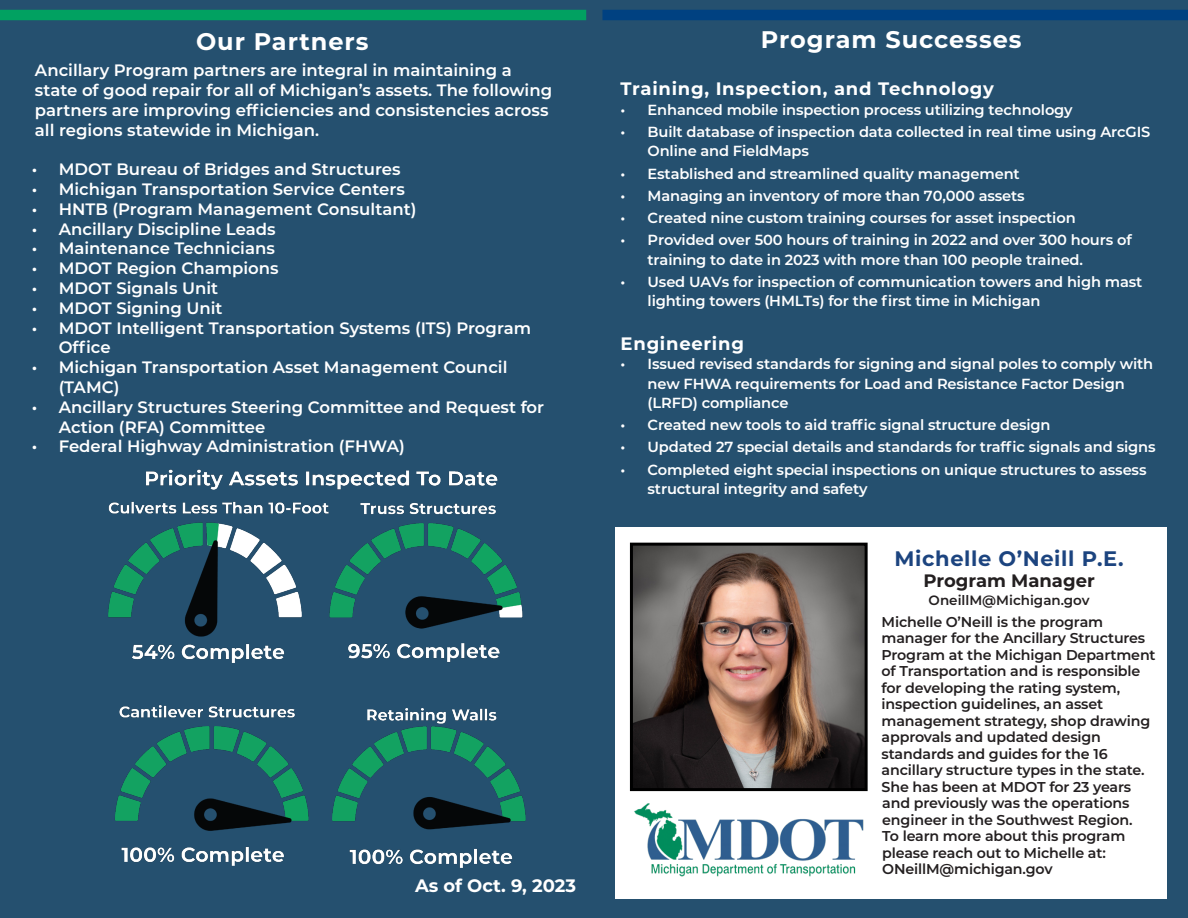
<style>
.page{position:relative;width:1188px;height:918px;background:#fff}
.page>*{position:absolute;margin:0;border:0;box-sizing:border-box;transform-origin:0 0}
.t1{font:700 24px "Montserrat";letter-spacing:.04em;color:#fff}
.t2{font:700 21px "Montserrat";letter-spacing:.03em;color:#1c447f}
.t3{font:700 18px "Montserrat";letter-spacing:.04em;color:#fff}
.t4{font:700 18px "Montserrat";color:#231f20}
.t5{font:700 18px "Montserrat";color:#fff}
.t6{font:600 16.5px/19.8px "Montserrat";color:#fff}
.t7{font:600 14.7px/19.5px "Montserrat";letter-spacing:-.01em;color:#fff}
.t8{font:600 14.25px/16.5px "Montserrat";letter-spacing:-.01em;color:#231f20}
.t9{font:600 13.5px "Montserrat";color:#231f20}
</style>
<div class="page">
<div style="left:0;top:0;width:603px;height:918px;background:#25506f"></div>
<div style="left:594px;top:0;width:594px;height:918px;background:#25506f"></div>
<img style="left:108px;top:469px;width:418px;height:399px">
<div style="left:602px;top:10px;width:586px;height:10px;background:#004181"></div>
<div style="left:0;top:10px;width:586px;height:10px;background:#01a161"></div>
<div style="left:615px;top:527px;width:551px;height:371px;background:#fff"></div>
<img style="left:634px;top:547px;width:230px;height:240px">
<div style="left:630px;top:543px;width:238px;height:248px;border:3px solid #000"></div>
<img style="left:634px;top:803px;width:230px;height:74px">
<h2 class="t1" style="left:196px;top:24px;width:174px">Our Partners</h2>
<p class="t6" style="left:35px;top:60px;width:519px">Ancillary Program partners are integral in maintaining a state of good repair for all of Michigan’s assets. The following partners are improving efficiencies and consistencies across all regions statewide in Michigan.</p>
<p class="t6" style="left:32px;top:159px;width:370px">• MDOT Bureau of Bridges and Structures</p>
<p class="t6" style="left:32px;top:178px;width:375px">• Michigan Transportation Service Centers</p>
<p class="t6" style="left:32px;top:198px;width:386px">• HNTB (Program Management Consultant)</p>
<p class="t6" style="left:32px;top:218px;width:245px">• Ancillary Discipline Leads</p>
<p class="t6" style="left:32px;top:238px;width:245px">• Maintenance Technicians</p>
<p class="t6" style="left:32px;top:258px;width:248px">• MDOT Region Champions</p>
<p class="t6" style="left:32px;top:277px;width:188px">• MDOT Signals Unit</p>
<p class="t6" style="left:32px;top:297px;width:192px">• MDOT Signing Unit</p>
<p class="t6" style="left:59px;top:317px;width:474px;text-indent:-27px">• MDOT Intelligent Transportation Systems (ITS) Program<br>Office</p>
<p class="t6" style="left:59px;top:357px;width:450px;text-indent:-27px">• Michigan Transportation Asset Management Council (TAMC)</p>
<p class="t6" style="left:59px;top:396px;width:487px;text-indent:-27px">• Ancillary Structures Steering Committee and Request for<br>Action (RFA) Committee</p>
<p class="t6" style="left:32px;top:436px;width:375px">• Federal Highway Administration (FHWA)</p>
<p class="t5" style="left:415px;top:873px;width:163px">As of Oct. 9, 2023</p>
<h2 class="t1" style="left:761px;top:23px;width:262px">Program Successes</h2>
<h3 class="t3" style="left:621px;top:76px;width:375px">Training, Inspection, and Technology</h3>
<p class="t7" style="left:621px;top:99px;width:454px">• Enhanced mobile inspection process utilizing technology</p>
<p class="t7" style="left:648px;top:121px;width:504px;text-indent:-27px">• Built database of inspection data collected in real time using ArcGIS<br>Online and FieldMaps</p>
<p class="t7" style="left:621px;top:163px;width:401px">• Established and streamlined quality management</p>
<p class="t7" style="left:621px;top:185px;width:406px">• Managing an inventory of more than 70,000 assets</p>
<p class="t7" style="left:621px;top:207px;width:457px">• Created nine custom training courses for asset inspection</p>
<p class="t7" style="left:648px;top:230px;width:486px;text-indent:-27px">• Provided over 500 hours of training in 2022 and over 300 hours of training to date in 2023 with more than 100 people trained.</p>
<p class="t7" style="left:648px;top:271px;width:496px;text-indent:-27px">• Used UAVs for inspection of communication towers and high mast lighting towers (HMLTs) for the first time in Michigan</p>
<h3 class="t3" style="left:621px;top:330px;width:125px">Engineering</h3>
<p class="t7" style="left:648px;top:353px;width:507px;text-indent:-27px">• Issued revised standards for signing and signal poles to comply with new FHWA requirements for Load and Resistance Factor Design (LRFD) compliance</p>
<p class="t7" style="left:621px;top:415px;width:432px">• Created new tools to aid traffic signal structure design</p>
<p class="t7" style="left:621px;top:437px;width:536px">• Updated 27 special details and standards for traffic signals and signs</p>
<p class="t7" style="left:648px;top:459px;width:500px;text-indent:-27px">• Completed eight special inspections on unique structures to assess structural integrity and safety</p>
<h2 class="t2" style="left:895px;top:543px;width:231px">Michelle O’Neill P.E.</h2>
<h3 class="t4" style="left:923px;top:568px;width:173px">Program Manager</h3>
<h3 class="t9" style="left:929px;top:591px;width:162px">OneillM@Michigan.gov</h3>
<p class="t8" style="left:882px;top:613px;width:276px">Michelle O’Neill is the program manager for the Ancillary Structures Program at the Michigan Department of Transportation and is responsible for developing the rating system, inspection guidelines, an asset management strategy, shop drawing approvals and updated design standards and guides for the 16 ancillary structure types in the state.<br>She has been at MDOT for 23 years and previously was the operations engineer in the Southwest Region.</p>
<p class="t8" style="left:882px;top:827px;width:245px">To learn more about this program please reach out to Michelle at:<br>ONeillM@michigan.gov</p>
</div>
